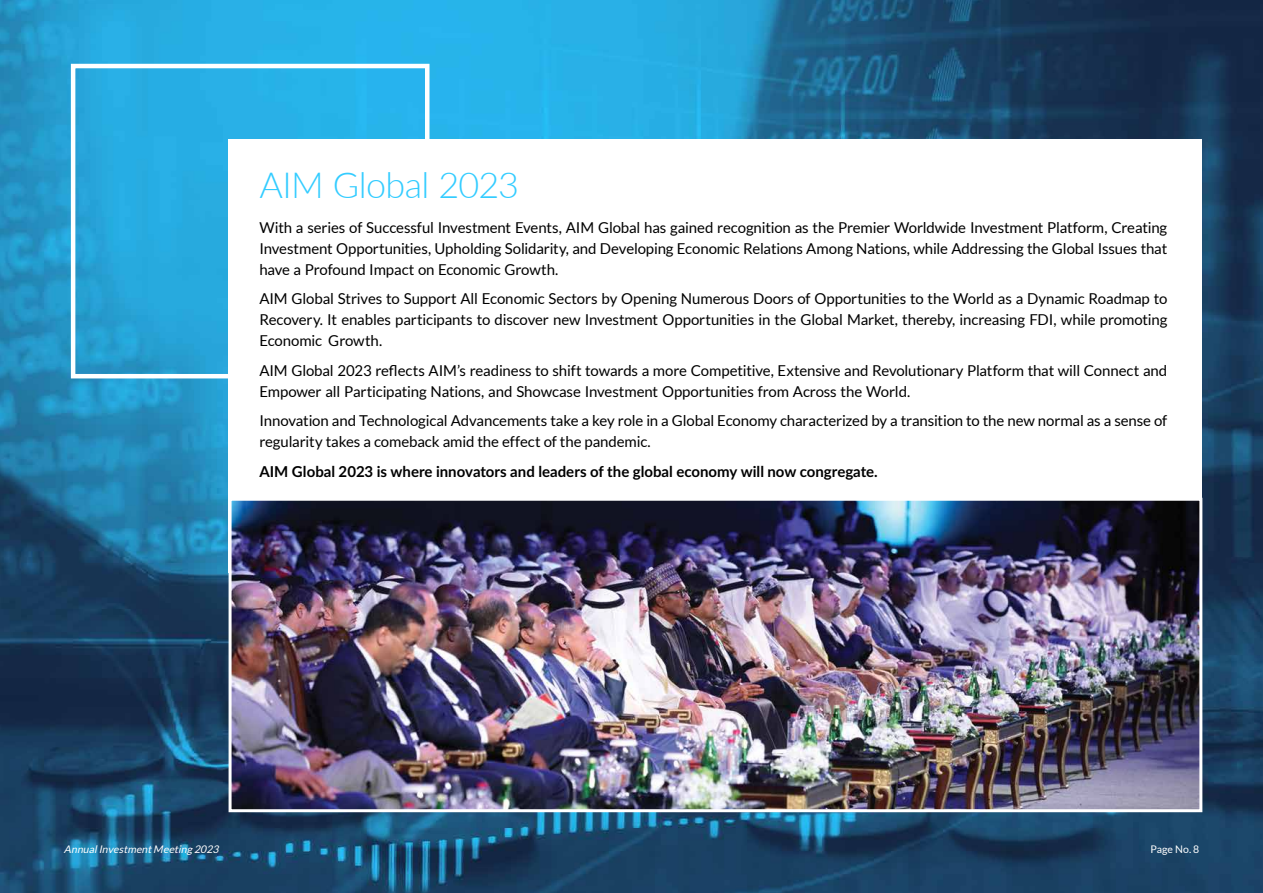
<style>
.page{position:relative;width:1263px;height:893px;background:#fff}
.page>*{position:absolute;margin:0;border:0;box-sizing:border-box;transform-origin:0 0}
.t1{font:300 36px "Lato";letter-spacing:-.02em;color:#3cf}
.t2{font:15px/21px "Lato";letter-spacing:-.01em;color:#000;text-align:justify}
.t3{font:700 15px "Lato";color:#000}
.t4{font:italic 10.5px "Lato";color:#fff}
.t5{font:10.5px "Lato";letter-spacing:.005em;color:#fff}
</style>
<div class="page">
<img style="left:0;top:0;width:1263px;height:893px">
<div style="left:71px;top:64px;width:358px;height:314px;border:4px solid #fff"></div>
<div style="left:229px;top:140px;width:973px;height:433px;background:#fff"></div>
<img style="left:233px;top:502px;width:965px;height:306px">
<div style="left:229px;top:498px;width:973px;height:314px;border:3px solid #fff"></div>
<h1 class="t1" style="left:259px;top:160px;width:261px">AIM Global 2023</h1>
<p class="t2" style="left:259px;top:217px;width:909px">With a series of Successful Investment Events, AIM Global has gained recognition as the Premier Worldwide Investment Platform, Creating Investment Opportunities, Upholding Solidarity, and Developing Economic Relations Among Nations, while Addressing the Global Issues that have a Profound Impact on Economic Growth.</p>
<p class="t2" style="left:259px;top:288px;width:909px">AIM Global Strives to Support All Economic Sectors by Opening Numerous Doors of Opportunities to the World as a Dynamic Roadmap to Recovery. It enables participants to discover new Investment Opportunities in the Global Market, thereby, increasing FDI, while promoting Economic Growth.</p>
<p class="t2" style="left:259px;top:360px;width:909px">AIM Global 2023 reflects AIM’s readiness to shift towards a more Competitive, Extensive and Revolutionary Platform that will Connect and<br>Empower all Participating Nations, and Showcase Investment Opportunities from Across the World.</p>
<p class="t2" style="left:259px;top:410px;width:909px">Innovation and Technological Advancements take a key role in a Global Economy characterized by a transition to the new normal as a sense of regularity takes a comeback amid the effect of the pandemic.</p>
<p class="t3" style="left:259px;top:460px;width:620px">AIM Global 2023 is where innovators and leaders of the global economy will now congregate.</p>
<p class="t4" style="left:64px;top:843px;width:159px">AnnualInvestmentMeeting 2023</p>
<p class="t5" style="left:1150px;top:843px;width:50px">Page No. 8</p>
</div>
